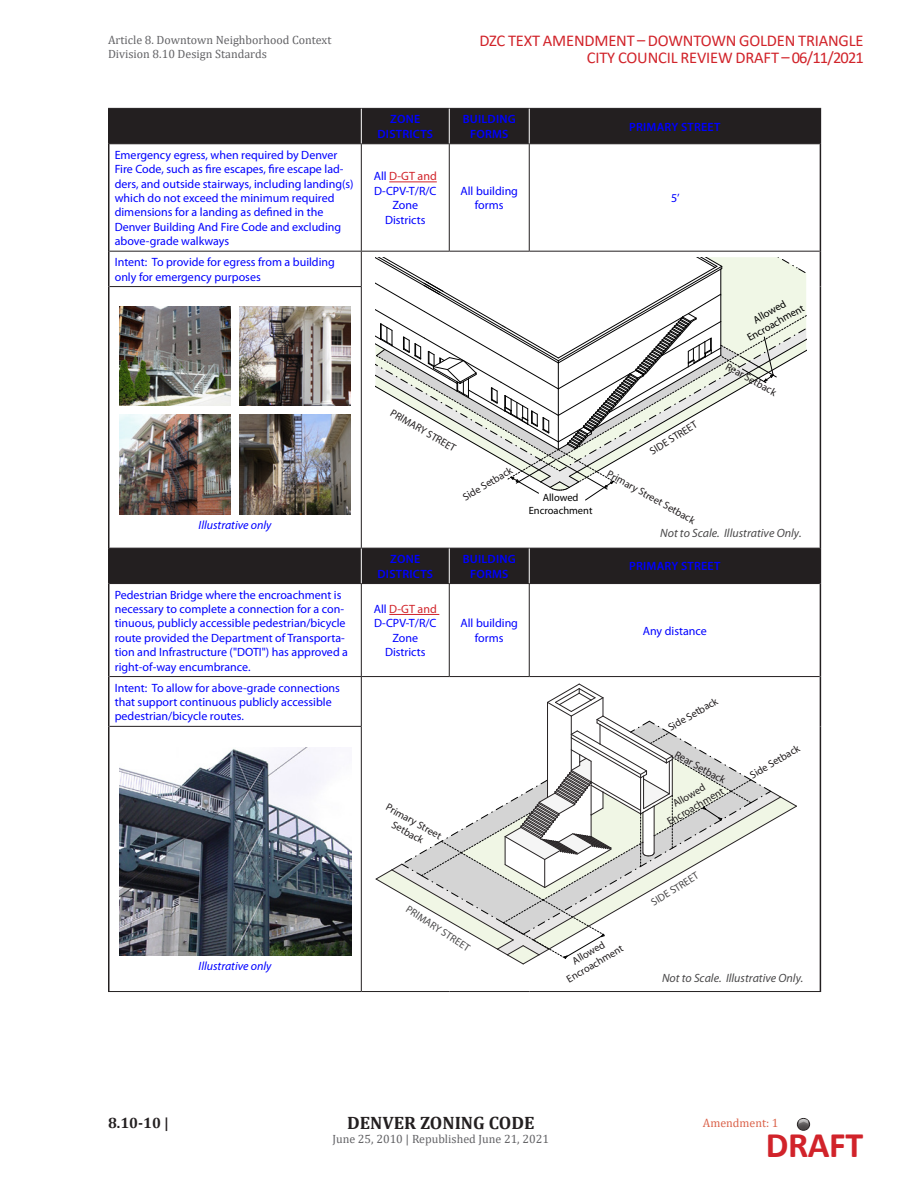
<style>
.page{position:relative;width:918px;height:1188px;background:#fff}
.page>*{position:absolute;margin:0;border:0;box-sizing:border-box;transform-origin:0 0}
.t1{font:700 36px "Calibri";letter-spacing:-.01em;color:#d1232a}
.t2{font:700 18px "Cambria";color:#231f20}
.t3{font:16.5px "Calibri";letter-spacing:-.01em;color:#d1232a}
.t4{font:700 15px "Cambria";color:#231f20}
.Table_Body{font:12px/14.4px "Myriad Pro";color:#00f}
.t5{font:12px/14.4px "Cambria";color:#636366}
.Table_Header_White_C{font:600 12px "Myriad Pro";letter-spacing:.02em;color:#00f}
.t6{font:italic 12px "Myriad Pro";color:#4a494a}
.Table_Body-2{font:italic 12px "Myriad Pro";color:#00f}
.t7{font:12px "Cambria";color:#db634b}
.t8{font:10.5px/12.6px "Myriad";color:#231f20;text-align:center}
.t9{font:10.5px/12.6px "Myriad";color:#000;text-align:center}
.t10{font:10.5px "Myriad Pro";color:#4a494a}
.s1{color:#d1232a}
</style>
<div class="page">
<svg style="left:110px;top:109px;width:710px;height:474px"></svg>
<hr style="left:108px;top:109px;width:2px;height:35px;background:#231f20">
<hr style="left:820px;top:109px;width:1px;height:35px;background:#231f20">
<hr style="left:108px;top:144px;width:2px;height:107px;background:#231f20">
<hr style="left:820px;top:144px;width:1px;height:107px;background:#231f20">
<hr style="left:108px;top:251px;width:2px;height:36px;background:#231f20">
<hr style="left:108px;top:287px;width:2px;height:261px;background:#231f20">
<hr style="left:108px;top:548px;width:2px;height:36px;background:#231f20">
<hr style="left:820px;top:548px;width:1px;height:36px;background:#231f20">
<hr style="left:108px;top:584px;width:2px;height:93px;background:#231f20">
<hr style="left:820px;top:584px;width:1px;height:93px;background:#231f20">
<hr style="left:108px;top:677px;width:2px;height:49px;background:#231f20">
<hr style="left:108px;top:726px;width:2px;height:265px;background:#231f20">
<hr style="left:108px;top:991px;width:253px;height:1px;background:#231f20">
<hr style="left:361px;top:991px;width:88px;height:1px;background:#231f20">
<hr style="left:449px;top:991px;width:80px;height:1px;background:#231f20">
<hr style="left:529px;top:991px;width:292px;height:1px;background:#231f20">
<hr style="left:108px;top:108px;width:253px;height:1px;background:#231f20">
<hr style="left:361px;top:108px;width:88px;height:1px;background:#231f20">
<hr style="left:449px;top:108px;width:80px;height:1px;background:#231f20">
<hr style="left:529px;top:108px;width:292px;height:1px;background:#231f20">
<hr style="left:110px;top:143px;width:251px;height:1px;background:#231f20">
<hr style="left:361px;top:143px;width:88px;height:1px;background:#231f20">
<hr style="left:361px;top:144px;width:1px;height:107px;background:#231f20">
<hr style="left:449px;top:143px;width:80px;height:1px;background:#231f20">
<hr style="left:449px;top:144px;width:1px;height:107px;background:#231f20">
<hr style="left:529px;top:143px;width:291px;height:1px;background:#231f20">
<hr style="left:529px;top:144px;width:1px;height:107px;background:#231f20">
<hr style="left:110px;top:251px;width:251px;height:1px;background:#231f20">
<hr style="left:361px;top:251px;width:88px;height:1px;background:#231f20">
<hr style="left:361px;top:252px;width:1px;height:34px;background:#231f20">
<hr style="left:449px;top:251px;width:80px;height:1px;background:#231f20">
<hr style="left:529px;top:251px;width:291px;height:1px;background:#231f20">
<hr style="left:820px;top:251px;width:1px;height:36px;background:#231f20">
<hr style="left:820px;top:287px;width:1px;height:261px;background:#231f20">
<hr style="left:110px;top:286px;width:252px;height:1px;background:#231f20">
<hr style="left:361px;top:287px;width:1px;height:261px;background:#231f20">
<hr style="left:110px;top:548px;width:251px;height:1px;background:#231f20">
<hr style="left:361px;top:548px;width:88px;height:1px;background:#231f20">
<hr style="left:449px;top:548px;width:80px;height:1px;background:#231f20">
<hr style="left:529px;top:548px;width:291px;height:1px;background:#231f20">
<hr style="left:110px;top:583px;width:251px;height:1px;background:#231f20">
<hr style="left:361px;top:583px;width:88px;height:1px;background:#231f20">
<hr style="left:361px;top:584px;width:1px;height:92px;background:#231f20">
<hr style="left:449px;top:583px;width:80px;height:1px;background:#231f20">
<hr style="left:449px;top:584px;width:1px;height:92px;background:#231f20">
<hr style="left:529px;top:583px;width:291px;height:1px;background:#231f20">
<hr style="left:529px;top:584px;width:1px;height:92px;background:#231f20">
<hr style="left:110px;top:676px;width:251px;height:1px;background:#231f20">
<hr style="left:361px;top:676px;width:88px;height:1px;background:#231f20">
<hr style="left:361px;top:677px;width:1px;height:49px;background:#231f20">
<hr style="left:449px;top:676px;width:80px;height:1px;background:#231f20">
<hr style="left:529px;top:676px;width:291px;height:1px;background:#231f20">
<hr style="left:820px;top:677px;width:1px;height:49px;background:#231f20">
<hr style="left:820px;top:726px;width:1px;height:265px;background:#231f20">
<hr style="left:110px;top:726px;width:252px;height:1px;background:#231f20">
<hr style="left:361px;top:727px;width:1px;height:264px;background:#231f20">
<hr style="left:361px;top:109px;width:1px;height:34px;background:#fff">
<hr style="left:449px;top:109px;width:1px;height:34px;background:#fff">
<hr style="left:529px;top:109px;width:1px;height:34px;background:#fff">
<hr style="left:361px;top:549px;width:1px;height:34px;background:#fff">
<hr style="left:449px;top:549px;width:1px;height:34px;background:#fff">
<hr style="left:529px;top:549px;width:1px;height:34px;background:#fff">
<hr style="left:389px;top:181px;width:48px;height:1px;background:#d1232a">
<svg style="left:375px;top:257px;width:431px;height:244px"></svg>
<img style="left:119px;top:306px;width:111px;height:100px">
<img style="left:119px;top:415px;width:111px;height:99px">
<img style="left:240px;top:306px;width:111px;height:100px">
<img style="left:240px;top:415px;width:111px;height:99px">
<hr style="left:389px;top:614px;width:50px;height:1px;background:#d1232a">
<svg style="left:375px;top:683px;width:422px;height:282px"></svg>
<img style="left:119px;top:748px;width:232px;height:208px">
<div style="left:795px;top:1117px;width:16px;height:15px;background:#fff;opacity:.31"></div>
<div style="left:797px;top:1118px;width:13px;height:13px;border:1px solid #231f20;border-radius:50%"></div>
<svg style="left:799px;top:1119px;width:9px;height:5px"></svg>
<p class="t5" style="left:108px;top:32px;width:225px">Article 8. Downtown Neighborhood Context<br>Division 8.10 Design Standards</p>
<p class="Table_Body" style="left:115px;top:147px;width:240px">Emergency egress, when required by Denver Fire Code, such as fire escapes, fire escape lad&shy;ders, and outside stairways, including landing(s) which do not exceed the minimum required dimensions for a landing as defined in the Denver Building And Fire Code and excluding above-grade walkways</p>
<p class="Table_Body" style="left:115px;top:255px;width:222px">Intent: To provide for egress from a building only for emergency purposes</p>
<p class="Table_Body-2" style="left:199px;top:517px;width:74px">Illustrative only</p>
<p class="Table_Body" style="left:115px;top:587px;width:235px">Pedestrian Bridge where the encroachment is necessary to complete a connection for a con&shy;tinuous, publicly accessible pedestrian/bicycle route provided the Department of Transporta&shy;tion and Infrastructure ("DOTI") has approved a right-of-way encumbrance.</p>
<p class="Table_Body" style="left:115px;top:680px;width:227px">Intent: To allow for above-grade connections that support continuous publicly accessible pedestrian/bicycle routes.</p>
<p class="Table_Body-2" style="left:199px;top:959px;width:74px">Illustrative only</p>
<p class="Table_Header_White_C" style="left:390px;top:113px;width:31px">ZONE</p>
<p class="Table_Header_White_C" style="left:378px;top:127px;width:57px">DISTRICTS</p>
<p class="Table_Body" style="left:374px;top:169px;width:64px;text-align:center">All <span class="s1">D-GT and<br></span>D-CPV-T/R/C<br>Zone<br>Districts</p>
<p class="t3" style="left:479px;top:29px;width:386px">DZC TEXT AMENDMENT – DOWNTOWN GOLDEN TRIANGLE</p>
<p class="t3" style="left:587px;top:46px;width:279px">CITY COUNCIL REVIEW DRAFT – 06/11/2021</p>
<p class="Table_Header_White_C" style="left:463px;top:113px;width:55px">BUILDING</p>
<p class="Table_Header_White_C" style="left:470px;top:127px;width:40px">FORMS</p>
<p class="Table_Header_White_C" style="left:629px;top:120px;width:93px">PRIMARY STREET</p>
<p class="Table_Body" style="left:461px;top:183px;width:59px;text-align:center">All building forms</p>
<p class="Table_Body" style="left:671px;top:191px;width:10px">5’</p>
<p class="t9" style="left:739px;top:323px;width:65px;rotate:-30deg">Allowed<br>Encroachment</p>
<p class="t8" style="left:729px;top:360px;width:58px;rotate:29deg">Rear Setback</p>
<p class="t8" style="left:394px;top:407px;width:75px;rotate:30deg">PRIMARY STREET</p>
<p class="t8" style="left:461px;top:492px;width:57px;rotate:-30deg">Side Setback</p>
<p class="t9" style="left:529px;top:492px;width:65px">Allowed<br>Encroachment</p>
<p class="Table_Header_White_C" style="left:390px;top:552px;width:31px">ZONE</p>
<p class="Table_Header_White_C" style="left:378px;top:567px;width:57px">DISTRICTS</p>
<p class="Table_Header_White_C" style="left:463px;top:552px;width:55px">BUILDING</p>
<p class="Table_Header_White_C" style="left:470px;top:567px;width:40px">FORMS</p>
<p class="t8" style="left:648px;top:447px;width:55px;rotate:-32deg">SIDE STREET</p>
<p class="t8" style="left:611px;top:468px;width:100px;rotate:29deg">Primary Street Setback</p>
<p class="t6" style="left:660px;top:526px;width:143px">Not to Scale. Illustrative Only.</p>
<p class="Table_Header_White_C" style="left:629px;top:560px;width:93px">PRIMARY STREET</p>
<p class="Table_Body" style="left:374px;top:602px;width:64px;text-align:center">All <span class="s1">D-GT and<br></span>D-CPV-T/R/C<br>Zone<br>Districts</p>
<p class="t8" style="left:390px;top:801px;width:63px;rotate:29deg">Primary Street<br>Setback</p>
<p class="Table_Body" style="left:461px;top:616px;width:59px;text-align:center">All building forms</p>
<p class="Table_Body" style="left:643px;top:623px;width:66px">Any distance</p>
<p class="t8" style="left:666px;top:723px;width:57px;rotate:-30deg">Side Setback</p>
<p class="t8" style="left:678px;top:748px;width:58px;rotate:29deg">Rear Setback</p>
<p class="t8" style="left:659px;top:806px;width:65px;rotate:-30deg">Allowed<br>Encroachment</p>
<p class="t8" style="left:748px;top:770px;width:57px;rotate:-30deg">Side Setback</p>
<p class="t10" style="left:411px;top:903px;width:75px;rotate:33deg">PRIMARY STREET</p>
<p class="t8" style="left:558px;top:963px;width:65px;rotate:-30deg">Allowed<br>Encroachment</p>
<p class="t10" style="left:649px;top:897px;width:55px;rotate:-32deg">SIDE STREET</p>
<p class="t6" style="left:662px;top:971px;width:143px">Not to Scale. Illustrative Only.</p>
<p class="t4" style="left:108px;top:1113px;width:63px">8.10-10 |</p>
<h2 class="t2" style="left:347px;top:1110px;width:189px">DENVER ZONING CODE</h2>
<p class="t5" style="left:332px;top:1132px;width:218px">June 25, 2010 | Republished June 21, 2021</p>
<p class="t7" style="left:703px;top:1116px;width:77px">Amendment: 1</p>
<p class="t1" style="left:766px;top:1120px;width:99px">DRAFT</p>
</div>
